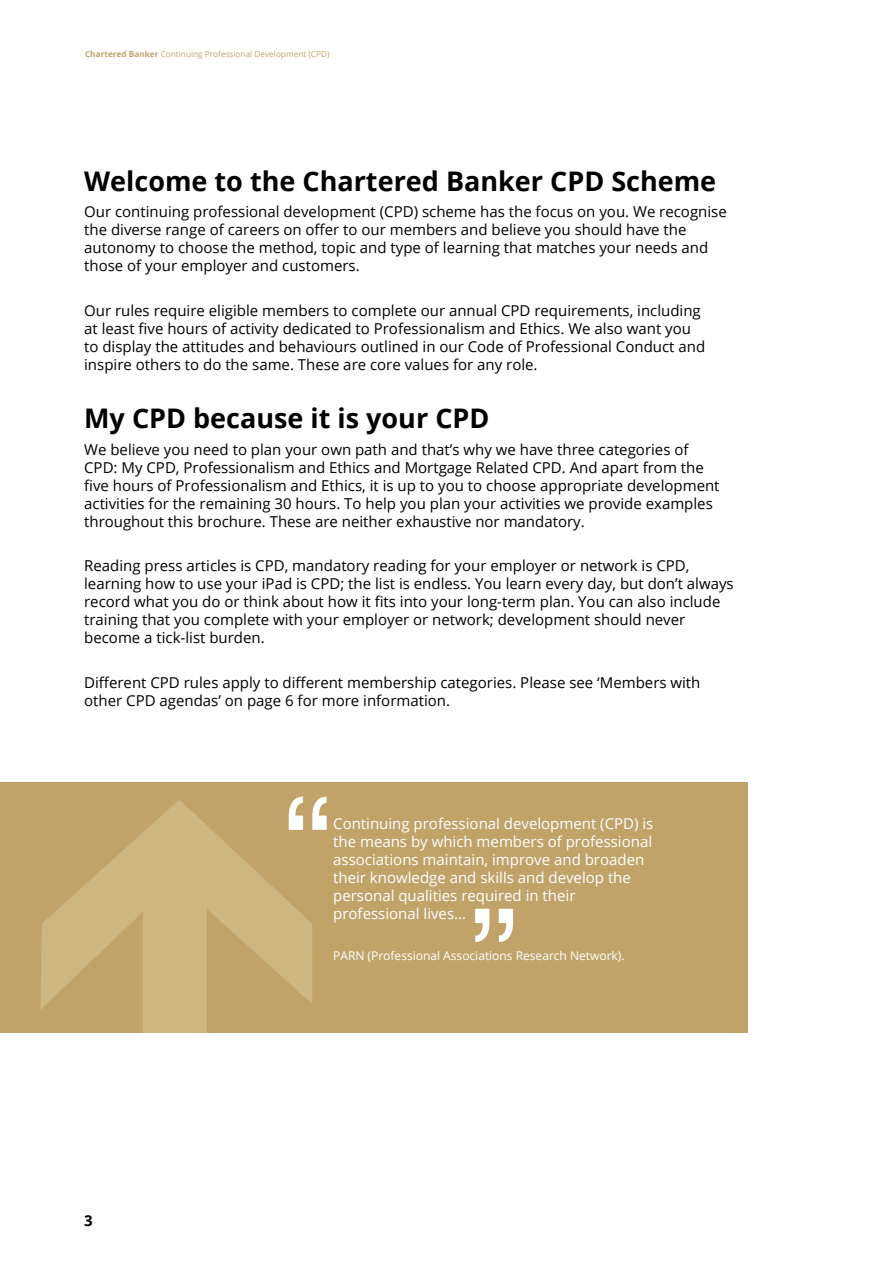
<style>
.page{position:relative;width:893px;height:1263px;background:#fff}
.page>*{position:absolute;margin:0;border:0;box-sizing:border-box;transform-origin:0 0}
.t1{font:700 27px "Open Sans";color:#000}
.t2{font:15px/18px "Open Sans";color:#000}
.t3{font:15px/18px "Open Sans";color:#fff}
.t4{font:700 15px "Open Sans";color:#000}
.t5{font:12px "Open Sans";color:#fff}
.t6{font:8.25px "Open Sans";color:#c1a36a}
.s1{font-weight:700}
</style>
<div class="page">
<div style="left:0;top:782px;width:748px;height:250px;background:#c1a36a"></div>
<svg style="left:295px;top:797px;width:32px;height:33px"></svg>
<svg style="left:475px;top:909px;width:38px;height:33px"></svg>
<svg style="left:40px;top:799px;width:272px;height:234px"></svg>
<p class="t6" style="left:85px;top:49px;width:246px"><span class="s1">Chartered Banker</span> Continuing Professional Development (CPD)</p>
<h1 class="t1" style="left:84px;top:162px;width:634px">Welcome to the Chartered Banker CPD Scheme</h1>
<p class="t2" style="left:84px;top:202px;width:644px">Our continuing professional development (CPD) scheme has the focus on you. We recognise the diverse range of careers on offer to our members and believe you should have the autonomy to choose the method, topic and type of learning that matches your needs and those of your employer and customers.</p>
<p class="t2" style="left:84px;top:301px;width:622px">Our rules require eligible members to complete our annual CPD requirements, including at least five hours of activity dedicated to Professionalism and Ethics. We also want you to display the attitudes and behaviours outlined in our Code of Professional Conduct and inspire others to do the same. These are core values for any role.</p>
<h1 class="t1" style="left:84px;top:400px;width:407px">My CPD because it is your CPD</h1>
<p class="t2" style="left:84px;top:440px;width:637px">We believe you need to plan your own path and that’s why we have three categories of CPD: My CPD, Professionalism and Ethics and Mortgage Related CPD. And apart from the five hours of Professionalism and Ethics, it is up to you to choose appropriate development activities for the remaining 30 hours. To help you plan your activities we provide examples throughout this brochure. These are neither exhaustive nor mandatory.</p>
<p class="t2" style="left:84px;top:557px;width:651px">Reading press articles is CPD, mandatory reading for your employer or network is CPD, learning how to use your iPad is CPD; the list is endless. You learn every day, but don’t always record what you do or think about how it fits into your long-term plan. You can also include training that you complete with your employer or network; development should never become a tick-list burden.</p>
<p class="t2" style="left:84px;top:673px;width:618px">Different CPD rules apply to different membership categories. Please see ‘Members with other CPD agendas’ on page 6 for more information.</p>
<p class="t4" style="left:84px;top:1209px;width:10px">3</p>
<p class="t3" style="left:333px;top:814px;width:322px">Continuing professional development (CPD) is the means by which members of professional associations maintain, improve and broaden their knowledge and skills and develop the personal qualities required in their professional lives...</p>
<p class="t5" style="left:333px;top:947px;width:293px">PARN (Professional Associations Research Network).</p>
</div>
